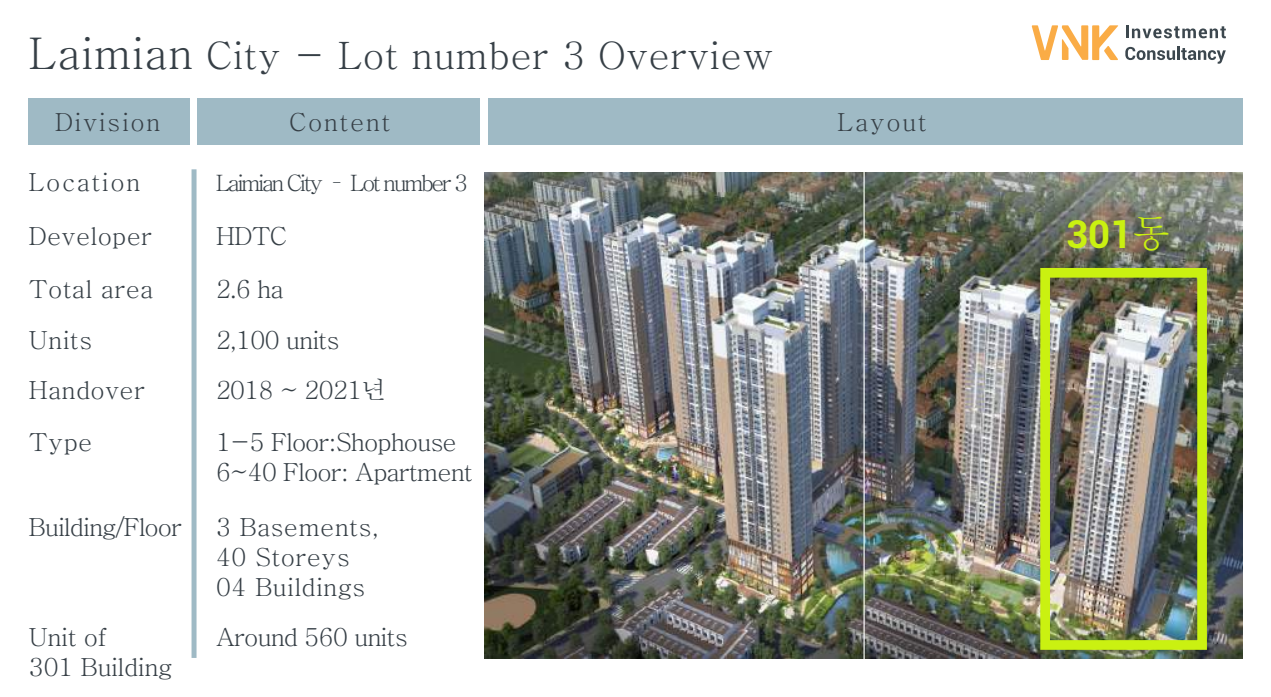
<style>
.page{position:relative;width:1271px;height:697px;background:#fff}
.page>*{position:absolute;margin:0;border:0;box-sizing:border-box;transform-origin:0 0}
.t1{font:700 38.5px "Roboto";color:#caf111}
.t2{font:500 37.75px "Adobe Myungjo Std";color:#363f46}
.t3{font:500 24.75px/50.2px "Adobe Myungjo Std";letter-spacing:-.05em;color:#363f46}
.t4{font:500 24.75px/29.8px "Adobe Myungjo Std";color:#363f46}
.t5{font:500 24.75px "Adobe Myungjo Std";letter-spacing:.05em;color:#363f46}
.t6{font:500 24.75px/29.8px "Adobe Myungjo Std";letter-spacing:-.03em;color:#363f46}
.t7{font:500 22.5px "Adobe Myungjo Std";letter-spacing:-.12em;color:#363f46}
.s1{font-size:43.5px}
.s2{font-family:"Adobe Myungjo Std";font-weight:500}
</style>
<div class="page">
<div style="left:191px;top:169px;width:5px;height:488px;background:#9fbac5"></div>
<div style="left:29px;top:98px;width:161px;height:47px;background:#9fbac5"></div>
<div style="left:198px;top:98px;width:282px;height:47px;background:#9fbac5"></div>
<div style="left:487px;top:98px;width:755px;height:47px;background:#9fbac5"></div>
<img style="left:484px;top:173px;width:758px;height:485px">
<div style="left:1040px;top:268px;width:166px;height:381px;border:10px solid #caf111"></div>
<svg style="left:1031px;top:25px;width:87px;height:35px"></svg>
<svg style="left:1126px;top:25px;width:99px;height:13px"></svg>
<svg style="left:1125px;top:46px;width:100px;height:18px"></svg>
<h2 class="t2" style="left:29px;top:36px;width:746px"><span class="s1">Laimian</span> City - Lot number 3 Overview</h2>
<p class="t5" style="left:55px;top:109px;width:107px">Division</p>
<p class="t5" style="left:289px;top:109px;width:103px">Content</p>
<p class="t4" style="left:837px;top:107px;width:91px">Layout</p>
<p class="t5" style="left:29px;top:169px;width:114px">Location</p>
<p class="t7" style="left:216px;top:171px;width:254px">Laimian City – Lot number 3</p>
<p class="t4" style="left:29px;top:209px;width:127px;line-height:53.2px">Developer<br>Total area</p>
<p class="t4" style="left:29px;top:315px;width:118px;line-height:49.5px">Units<br>Handover</p>
<p class="t4" style="left:29px;top:427px;width:66px">Type</p>
<p class="t3" style="left:29px;top:501px;width:155px">Building/Floor</p>
<p class="t4" style="left:216px;top:221px;width:73px">HDTC</p>
<p class="t3" style="left:216px;top:264px;width:172px">2.6 ha<br>2,100 units<br>2018 ~ 2021년</p>
<p class="t3" style="left:216px;top:427px;width:259px;line-height:29.8px">1-5 Floor:Shophouse<br>6~40 Floor: Apartment</p>
<p class="t4" style="left:216px;top:512px;width:165px">3 Basements,<br>40 Storeys<br>04 Buildings</p>
<p class="t6" style="left:29px;top:621px;width:146px">Unit of<br>301 Building</p>
<p class="t3" style="left:216px;top:611px;width:194px">Around 560 units</p>
<h1 class="t1" style="left:1065px;top:207px;width:106px">301<span class="s2">동</span></h1>
</div>
